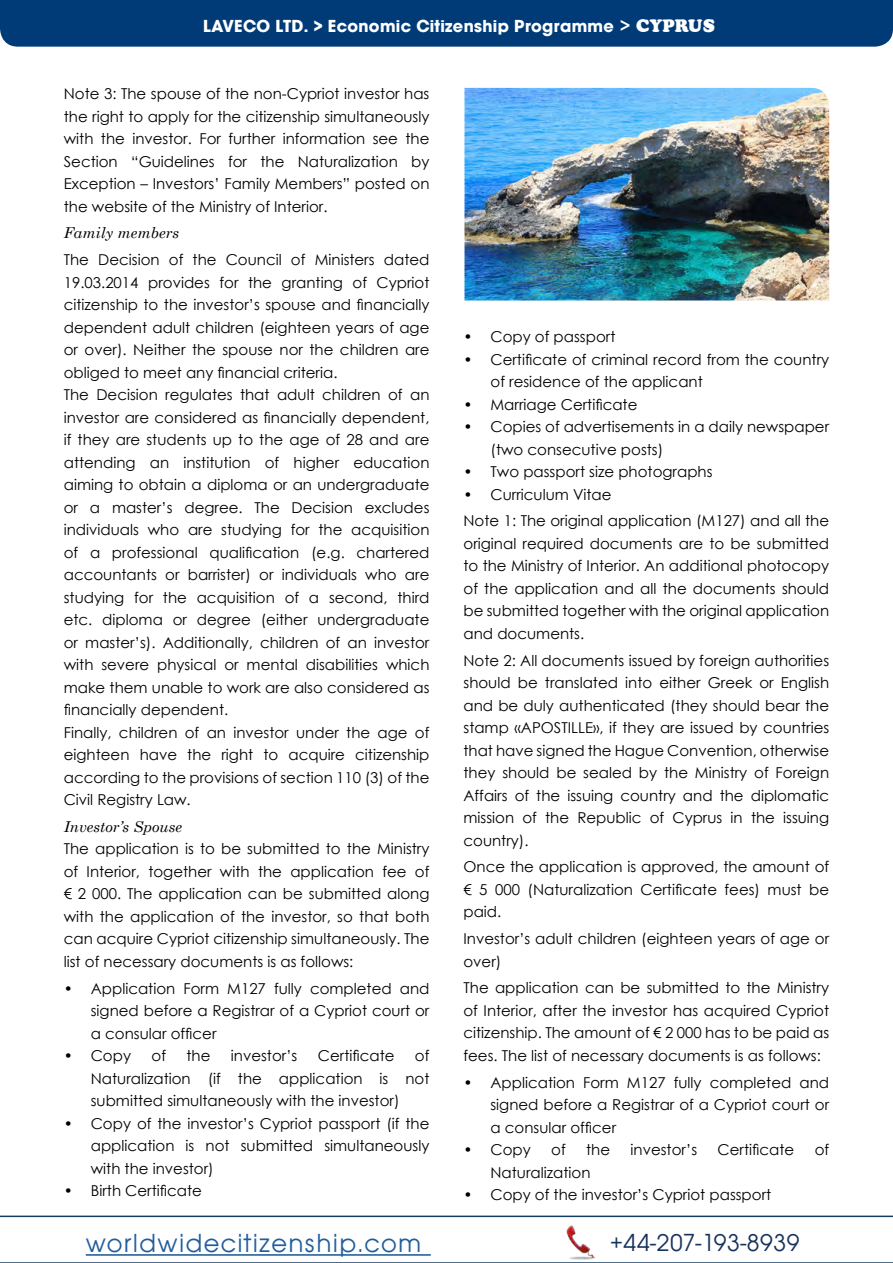
<style>
.page{position:relative;width:893px;height:1263px;background:#fff}
.page>*{position:absolute;margin:0;border:0;box-sizing:border-box;transform-origin:0 0}
.t1{font:27px "Avant Garde Gothic Itc TEE";letter-spacing:.05em;color:#215e9e}
.t2{font:25.5px "Avant Garde Gothic Itc TEE";letter-spacing:.02em;color:#17325b}
.t3{font:700 18px "Avant Garde Gothic Itc TEE";letter-spacing:.02em;color:#fff}
.t4{font:15px/22.5px "Century Gothic";color:#000;text-align:justify}
.t5{font:italic 15px "Century Schoolbook";color:#000}
.s1{font-family:"Century Gothic"}
.s2{font-family:"a Cooper";font-weight:900}
</style>
<div class="page">
<div style="left:0;top:0;width:893px;height:47px;background:#003b78"></div>
<svg style="left:0;top:1215px;width:893px;height:48px"></svg>
<img style="left:566px;top:1226px;width:34px;height:34px">
<img style="left:464px;top:88px;width:365px;height:212px">
<p class="t3" style="left:203px;top:15px;width:513px">LAVECO LTD. &gt; Economic Citizenship Programme <span class="s1">&gt;</span> <span class="s2">CYPRUS</span></p>
<p class="t4" style="left:64px;top:82px;width:367px">Note 3: The spouse of the non-Cypriot investor has the right to apply for the citizenship simultaneously with the investor. For further information see the Section “Guidelines for the Naturalization by Exception – Investors’ Family Members” posted on the website of the Ministry of Interior.</p>
<p class="t5" style="left:64px;top:222px;width:117px">Family members</p>
<p class="t4" style="left:64px;top:248px;width:367px;text-align:left">The Decision of the Council of Ministers dated 19.03.2014 provides for the granting of Cypriot citizenship to the investor’s spouse and financially dependent adult children (eighteen years of age or over). Neither the spouse nor the children are obliged to meet any financial criteria.<br>The Decision regulates that adult children of an investor are considered as financially dependent, if they are students up to the age of 28 and are attending an institution of higher education aiming to obtain a diploma or an undergraduate or a master’s degree. The Decision excludes individuals who are studying for the acquisition of a professional qualification (e.g. chartered accountants or barrister) or individuals who are studying for the acquisition of a second, third etc. diploma or degree (either undergraduate or master’s). Additionally, children of an investor with severe physical or mental disabilities which make them unable to work are also considered as financially dependent.<br>Finally, children of an investor under the age of eighteen have the right to acquire citizenship according to the provisions of section 110 (3) of the Civil Registry Law.</p>
<p class="t5" style="left:64px;top:815px;width:120px">Investor’s Spouse</p>
<p class="t4" style="left:64px;top:837px;width:367px">The application is to be submitted to the Ministry of Interior, together with the application fee of € 2 000. The application can be submitted along with the application of the investor, so that both can acquire Cypriot citizenship simultaneously. The list of necessary documents is as follows:</p>
<p class="t4" style="left:91px;top:977px;width:340px;text-indent:-27px">• Application Form M127 fully completed and signed before a Registrar of a Cypriot court or a consular officer</p>
<p class="t4" style="left:64px;top:1044px;width:69px">• Copy</p>
<p class="t4" style="left:152px;top:1044px;width:16px">of</p>
<p class="t4" style="left:186px;top:1044px;width:25px">the</p>
<p class="t4" style="left:231px;top:1044px;width:68px">investor’s</p>
<p class="t4" style="left:318px;top:1044px;width:78px">Certificate</p>
<p class="t4" style="left:91px;top:1044px;width:340px;text-indent:324px">of Naturalization (if the application is not submitted simultaneously with the investor)</p>
<p class="t4" style="left:91px;top:1112px;width:340px;text-indent:-27px">• Copy of the investor’s Cypriot passport (if the application is not submitted simultaneously with the investor)</p>
<p class="t4" style="left:64px;top:1179px;width:140px">• Birth Certificate</p>
<p class="t4" style="left:463px;top:325px;width:153px">• Copy of passport</p>
<p class="t4" style="left:490px;top:348px;width:340px;text-indent:-27px">• Certificate of criminal record from the country of residence of the applicant</p>
<p class="t4" style="left:463px;top:393px;width:175px">• Marriage Certificate</p>
<p class="t4" style="left:490px;top:415px;width:340px;text-indent:-27px">• Copies of advertisements in a daily newspaper (two consecutive posts)</p>
<p class="t4" style="left:463px;top:460px;width:251px">• Two passport size photographs</p>
<p class="t4" style="left:463px;top:481px;width:367px;line-height:26.7px">• Curriculum Vitae<br>Note 1: The original application (M127) and all the</p>
<p class="t4" style="left:463px;top:532px;width:367px">original required documents are to be submitted to the Ministry of Interior. An additional photocopy of the application and all the documents should be submitted together with the original application and documents.</p>
<p class="t4" style="left:463px;top:649px;width:367px">Note 2: All documents issued by foreign authorities should be translated into either Greek or English and be duly authenticated (they should bear the stamp «APOSTILLE», if they are issued by countries that have signed the Hague Convention, otherwise they should be sealed by the Ministry of Foreign Affairs of the issuing country and the diplomatic mission of the Republic of Cyprus in the issuing country).</p>
<p class="t4" style="left:463px;top:855px;width:367px">Once the application is approved, the amount of € 5 000 (Naturalization Certificate fees) must be paid.</p>
<p class="t4" style="left:463px;top:927px;width:367px">Investor’s adult children (eighteen years of age or over)</p>
<p class="t4" style="left:463px;top:976px;width:367px">The application can be submitted to the Ministry of Interior, after the investor has acquired Cypriot citizenship. The amount of € 2 000 has to be paid as fees. The list of necessary documents is as follows:</p>
<p class="t4" style="left:490px;top:1071px;width:340px;text-indent:-27px">• Application Form M127 fully completed and signed before a Registrar of a Cypriot court or a consular officer</p>
<p class="t4" style="left:463px;top:1138px;width:69px">• Copy</p>
<p class="t4" style="left:551px;top:1138px;width:16px">of</p>
<p class="t4" style="left:586px;top:1138px;width:25px">the</p>
<p class="t4" style="left:631px;top:1138px;width:68px">investor’s</p>
<p class="t4" style="left:718px;top:1138px;width:78px">Certificate</p>
<p class="t4" style="left:815px;top:1138px;width:16px">of</p>
<p class="t4" style="left:490px;top:1161px;width:101px">Naturalization</p>
<p class="t4" style="left:463px;top:1183px;width:309px">• Copy of the investor’s Cypriot passport</p>
<h1 class="t1" style="left:86px;top:1228px;width:337px">worldwidecitizenship.com</h1>
<h2 class="t2" style="left:610px;top:1228px;width:191px">+44-207-193-8939</h2>
</div>
